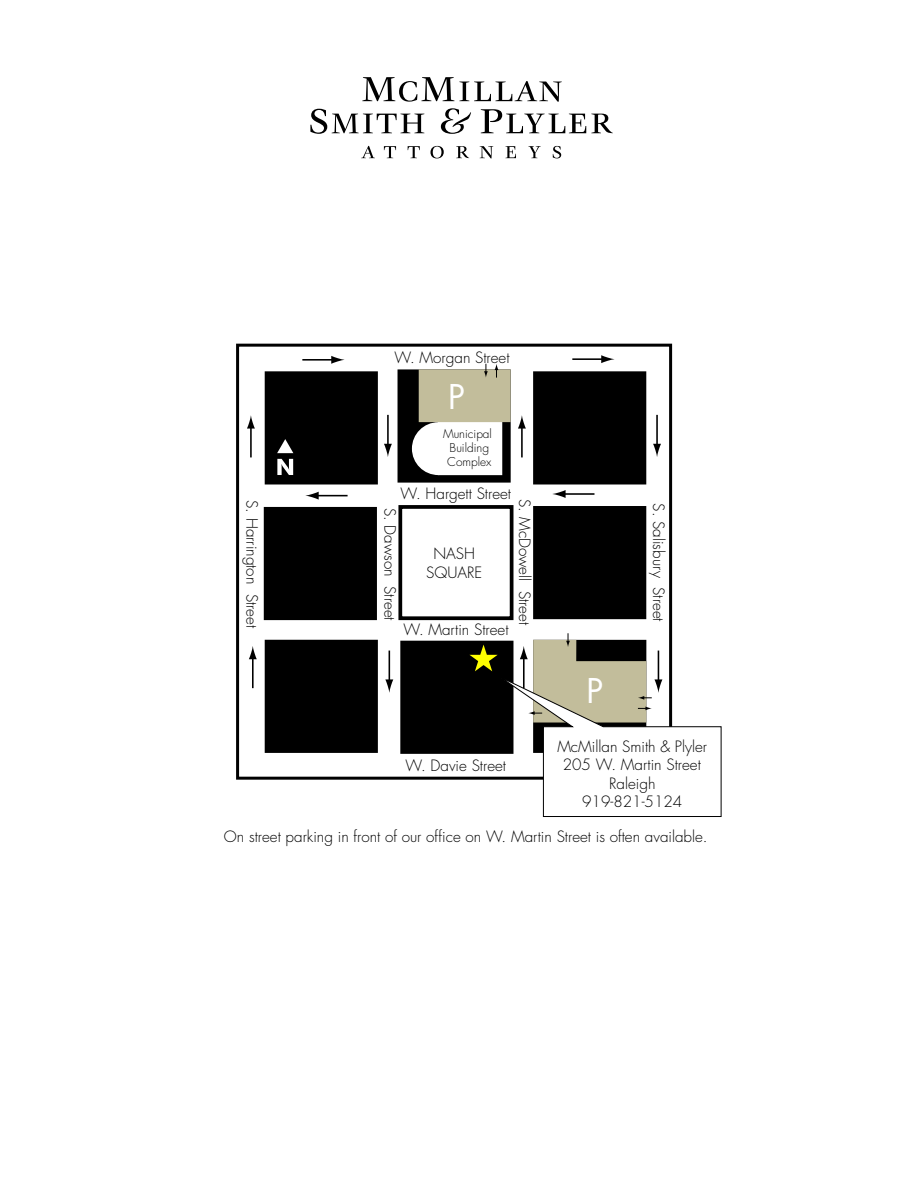
<style>
.page{position:relative;width:918px;height:1188px;background:#fff}
.page>*{position:absolute;margin:0;border:0;box-sizing:border-box;transform-origin:0 0}
.t1{font:33.15px "Futura";color:#fff}
.t2{font:300 15.15px/18.3px "Futura";color:#000;text-align:center}
.t3{font:300 11.85px/14.2px "Futura";color:#000;text-align:center}
</style>
<div class="page">
<div style="left:236px;top:344px;width:436px;height:436px;border:3px solid #000"></div>
<div style="left:398px;top:505px;width:115px;height:115px;border:4px solid #000"></div>
<div style="left:264px;top:507px;width:113px;height:113px;background:#000"></div>
<div style="left:265px;top:371px;width:113px;height:114px;background:#000"></div>
<div style="left:533px;top:371px;width:113px;height:114px;background:#000"></div>
<div style="left:265px;top:640px;width:113px;height:113px;background:#000"></div>
<div style="left:398px;top:369px;width:113px;height:114px;background:#000"></div>
<div style="left:533px;top:506px;width:113px;height:113px;background:#000"></div>
<div style="left:400px;top:641px;width:113px;height:113px;background:#000"></div>
<svg style="left:385px;top:650px;width:8px;height:43px"></svg>
<svg style="left:384px;top:414px;width:8px;height:43px"></svg>
<svg style="left:653px;top:414px;width:8px;height:43px"></svg>
<svg style="left:518px;top:415px;width:8px;height:43px"></svg>
<svg style="left:249px;top:646px;width:8px;height:43px"></svg>
<svg style="left:247px;top:415px;width:8px;height:43px"></svg>
<svg style="left:552px;top:490px;width:43px;height:8px"></svg>
<svg style="left:572px;top:355px;width:43px;height:8px"></svg>
<svg style="left:302px;top:356px;width:43px;height:8px"></svg>
<svg style="left:305px;top:492px;width:43px;height:8px"></svg>
<div style="left:438px;top:405px;width:64px;height:70px;background:#fff"></div>
<div style="left:412px;top:422px;width:53px;height:53px;background:#fff;border-radius:50%"></div>
<svg style="left:277px;top:459px;width:16px;height:16px"></svg>
<svg style="left:277px;top:439px;width:16px;height:14px"></svg>
<div style="left:419px;top:369px;width:92px;height:53px;background:#c2bd9b"></div>
<svg style="left:484px;top:363px;width:4px;height:15px"></svg>
<svg style="left:495px;top:364px;width:3px;height:14px"></svg>
<svg style="left:469px;top:633px;width:253px;height:184px"></svg>
<svg style="left:362px;top:77px;width:200px;height:25px"></svg>
<svg style="left:310px;top:109px;width:114px;height:25px"></svg>
<svg style="left:441px;top:108px;width:30px;height:26px"></svg>
<svg style="left:481px;top:109px;width:132px;height:24px"></svg>
<svg style="left:361px;top:146px;width:14px;height:12px"></svg>
<svg style="left:384px;top:146px;width:12px;height:12px"></svg>
<svg style="left:408px;top:146px;width:12px;height:12px"></svg>
<svg style="left:430px;top:146px;width:14px;height:12px"></svg>
<svg style="left:456px;top:146px;width:13px;height:12px"></svg>
<svg style="left:480px;top:146px;width:13px;height:12px"></svg>
<svg style="left:505px;top:146px;width:11px;height:12px"></svg>
<svg style="left:528px;top:146px;width:13px;height:12px"></svg>
<svg style="left:553px;top:146px;width:8px;height:12px"></svg>
<p class="t2" style="left:395px;top:348px;width:116px">W. Morgan Street</p>
<h1 class="t1" style="left:448px;top:374px;width:18px">P</h1>
<p class="t2" style="left:261px;top:500px;width:130px;rotate:90deg">S. Harrington Street</p>
<p class="t3" style="left:443px;top:427px;width:50px">Municipal<br>Building<br>Complex</p>
<p class="t2" style="left:401px;top:484px;width:112px">W. Hargett Street</p>
<p class="t2" style="left:534px;top:499px;width:127px;rotate:90deg">S. McDowell Street</p>
<p class="t2" style="left:668px;top:503px;width:120px;rotate:90deg">S. Salisbury Street</p>
<p class="t2" style="left:399px;top:508px;width:114px;rotate:90deg">S. Dawson Street</p>
<p class="t2" style="left:426px;top:545px;width:58px">NASH<br>SQUARE</p>
<p class="t2" style="left:403px;top:621px;width:107px">W. Martin Street</p>
<p class="t2" style="left:406px;top:756px;width:102px">W. Davie Street</p>
<h1 class="t1" style="left:587px;top:668px;width:18px">P</h1>
<p class="t2" style="left:557px;top:738px;width:151px">McMillan Smith &amp; Plyler<br>205 W. Martin Street<br>Raleigh<br>919-821-5124</p>
<p class="t2" style="left:224px;top:828px;width:485px">On street parking in front of our office on W. Martin Street is often available.</p>
</div>
